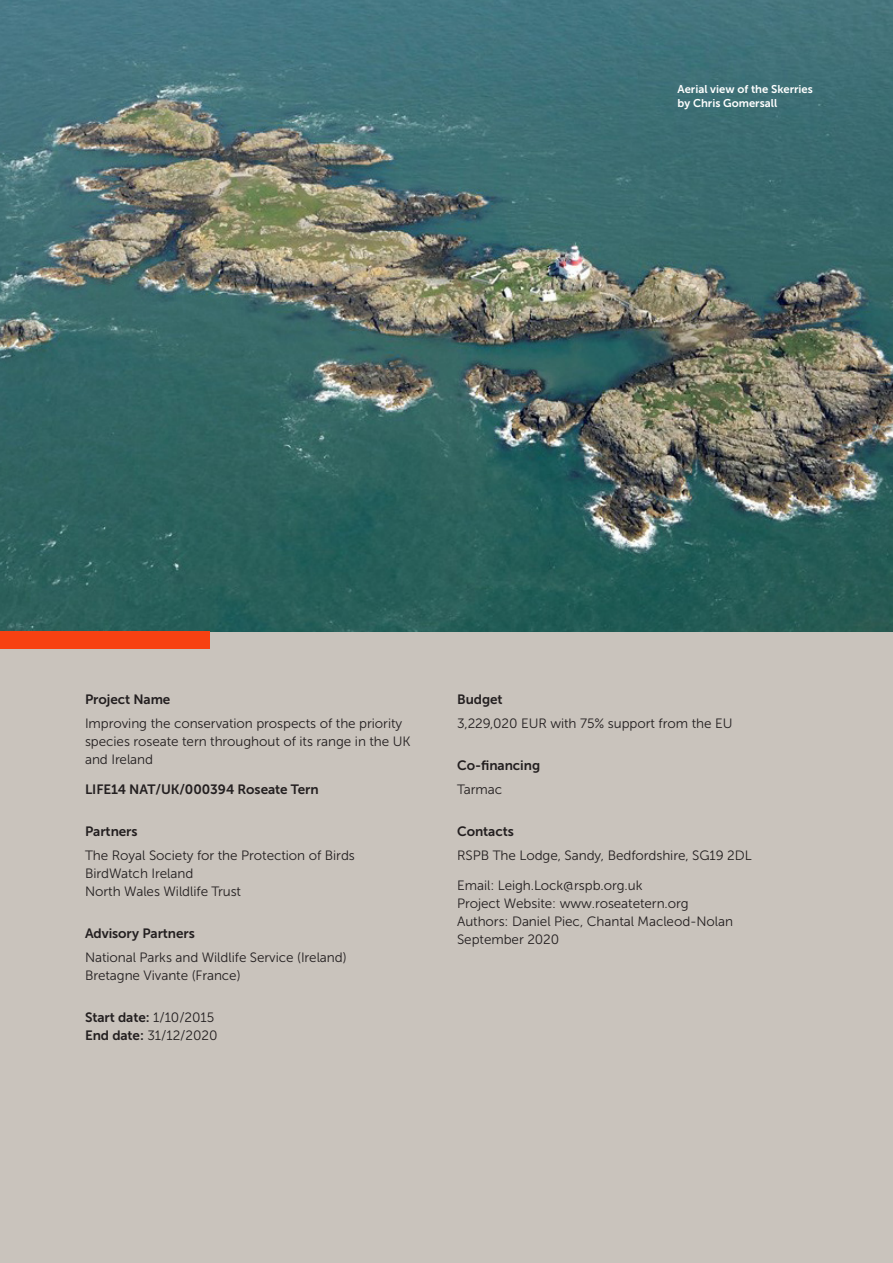
<style>
.page{position:relative;width:893px;height:1263px;background:#fff}
.page>*{position:absolute;margin:0;border:0;box-sizing:border-box;transform-origin:0 0}
.Main_text{font:13.5px/18px "Museo Sans 300";letter-spacing:-.005em;color:#231f20}
.Main_text-2{font:13.5px "Museo Sans 700";letter-spacing:-.005em;color:#231f20}
.Captions_white{font:11.25px/13.5px "Museo Sans 700";color:#fff}
.s1{font-family:"Museo Sans 300"}
.s2{font-family:"Museo Sans 700"}
</style>
<div class="page">
<div style="left:0;top:631px;width:893px;height:632px;background:#c9c3bc"></div>
<img style="left:0;top:0;width:893px;height:631px">
<div style="left:0;top:631px;width:209px;height:17px;background:#f74112"></div>
<p class="Captions_white" style="left:677px;top:83px;width:137px">Aerial view of the Skerries by Chris Gomersall</p>
<p class="Main_text-2" style="left:85px;top:692px;width:87px">Project Name</p>
<p class="Main_text" style="left:85px;top:714px;width:327px">Improving the conservation prospects of the priority species roseate tern throughout of its range in the UK and Ireland</p>
<p class="Main_text-2" style="left:85px;top:782px;width:235px">LIFE14 NAT/UK/000394 Roseate Tern</p>
<p class="Main_text-2" style="left:85px;top:824px;width:54px">Partners</p>
<p class="Main_text" style="left:85px;top:846px;width:271px">The Royal Society for the Protection of Birds</p>
<p class="Main_text" style="left:85px;top:864px;width:110px">BirdWatch Ireland</p>
<p class="Main_text" style="left:85px;top:882px;width:158px">North Wales Wildlife Trust</p>
<p class="Main_text-2" style="left:85px;top:926px;width:111px">Advisory Partners</p>
<p class="Main_text" style="left:85px;top:948px;width:263px">National Parks and Wildlife Service (Ireland)</p>
<p class="Main_text" style="left:85px;top:966px;width:157px">Bretagne Vivante (France)</p>
<p class="Main_text-2" style="left:85px;top:1010px;width:131px">Start date: <span class="s1">1/10/2015</span></p>
<p class="Main_text" style="left:85px;top:1026px;width:134px"><span class="s2">End date:</span> 31/12/2020</p>
<p class="Main_text-2" style="left:457px;top:692px;width:47px">Budget</p>
<p class="Main_text" style="left:457px;top:714px;width:277px">3,229,020 EUR with 75% support from the EU</p>
<p class="Main_text-2" style="left:457px;top:758px;width:85px">Co-financing</p>
<p class="Main_text" style="left:457px;top:780px;width:46px">Tarmac</p>
<p class="Main_text-2" style="left:457px;top:824px;width:58px">Contacts</p>
<p class="Main_text" style="left:457px;top:846px;width:296px">RSPB The Lodge, Sandy, Bedfordshire, SG19 2DL</p>
<p class="Main_text" style="left:457px;top:876px;width:187px">Email: Leigh.Lock@rspb.org.uk</p>
<p class="Main_text" style="left:457px;top:894px;width:233px">Project Website: www.roseatetern.org</p>
<p class="Main_text" style="left:457px;top:912px;width:278px">Authors: Daniel Piec, Chantal Macleod-Nolan</p>
<p class="Main_text" style="left:457px;top:930px;width:104px">September 2020</p>
</div>
